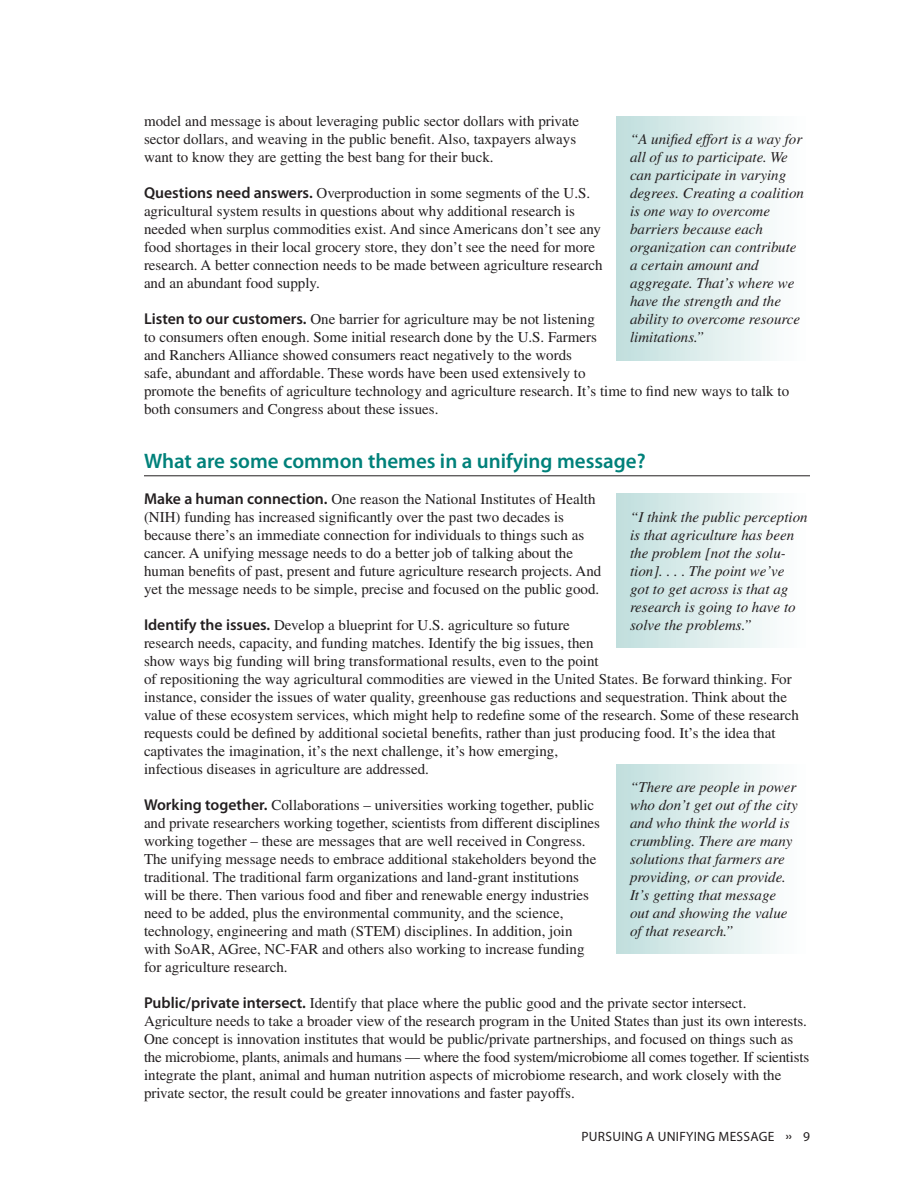
<style>
.page{position:relative;width:918px;height:1188px;background:#fff}
.page>*{position:absolute;margin:0;border:0;box-sizing:border-box;transform-origin:0 0}
.A_head_and_rule{font:600 21px "Myriad Pro";color:#00817a}
.Body_copy{font:15px/18px "Times";color:#231f20}
.tinted_quote{font:italic 15px/18px "Times";color:#231f20}
.t1{font:13.5px "Myriad Pro";letter-spacing:.02em;color:#231f20}
.s1{font-family:"Myriad Pro";font-weight:600;font-size:15.75px}
</style>
<div class="page">
<hr style="left:144px;top:476px;width:666px;height:1px;background:#231f20">
<div style="left:616px;top:116px;width:194px;height:244px;background:linear-gradient(to right,#c1dfdd,#fff)"></div>
<div style="left:616px;top:494px;width:194px;height:154px;background:linear-gradient(to right,#c1dfdd,#fff)"></div>
<div style="left:616px;top:764px;width:194px;height:190px;background:linear-gradient(to right,#c1dfdd,#fff)"></div>
<p class="Body_copy" style="left:144px;top:112px;width:437px">model and message is about leveraging public sector dollars with private sector dollars, and weaving in the public benefit. Also, taxpayers always want to know they are getting the best bang for their buck.</p>
<p class="Body_copy" style="left:144px;top:184px;width:460px"><span class="s1">Questions need answers.</span> Overproduction in some segments of the U.S. agricultural system results in questions about why additional research is needed when surplus commodities exist. And since Americans don’t see any food shortages in their local grocery store, they don’t see the need for more research. A better connection needs to be made between agriculture research and an abundant food supply.</p>
<p class="Body_copy" style="left:144px;top:310px;width:647px"><span class="s1">Listen to our customers.</span> One barrier for agriculture may be not listening<br>to consumers often enough. Some initial research done by the U.S. Farmers<br>and Ranchers Alliance showed consumers react negatively to the words<br>safe, abundant and affordable. These words have been used extensively to<br>promote the benefits of agriculture technology and agriculture research. It’s time to find new ways to talk to both consumers and Congress about these issues.</p>
<p class="A_head_and_rule" style="left:144px;top:448px;width:503px">What are some common themes in a unifying message?</p>
<p class="Body_copy" style="left:144px;top:490px;width:459px"><span class="s1">Make a human connection.</span> One reason the National Institutes of Health (NIH) funding has increased significantly over the past two decades is because there’s an immediate connection for individuals to things such as cancer. A unifying message needs to do a better job of talking about the human benefits of past, present and future agriculture research projects. And yet the message needs to be simple, precise and focused on the public good.</p>
<p class="Body_copy" style="left:144px;top:616px;width:656px"><span class="s1">Identify the issues.</span> Develop a blueprint for U.S. agriculture so future<br>research needs, capacity, and funding matches. Identify the big issues, then<br>show ways big funding will bring transformational results, even to the point<br>of repositioning the way agricultural commodities are viewed in the United States. Be forward thinking. For instance, consider the issues of water quality, greenhouse gas reductions and sequestration. Think about the value of these ecosystem services, which might help to redefine some of the research. Some of these research requests could be defined by additional societal benefits, rather than just producing food. It’s the idea that captivates the imagination, it’s the next challenge, it’s how emerging,<br>infectious diseases in agriculture are addressed.</p>
<p class="Body_copy" style="left:144px;top:796px;width:457px"><span class="s1">Working together.</span> Collaborations – universities working together, public and private researchers working together, scientists from different disciplines working together – these are messages that are well received in Congress.<br>The unifying message needs to embrace additional stakeholders beyond the traditional. The traditional farm organizations and land-grant institutions will be there. Then various food and fiber and renewable energy industries need to be added, plus the environmental community, and the science, technology, engineering and math (STEM) disciplines. In addition, join with SoAR, AGree, NC-FAR and others also working to increase funding for agriculture research.</p>
<p class="Body_copy" style="left:144px;top:994px;width:667px"><span class="s1">Public/private intersect.</span> Identify that place where the public good and the private sector intersect.<br>Agriculture needs to take a broader view of the research program in the United States than just its own interests.<br>One concept is innovation institutes that would be public/private partnerships, and focused on things such as the microbiome, plants, animals and humans — where the food system/microbiome all comes together. If scientists integrate the plant, animal and human nutrition aspects of microbiome research, and work closely with the private sector, the result could be greater innovations and faster payoffs.</p>
<p class="tinted_quote" style="left:630px;top:130px;width:176px">“A unified effort is a way for all of us to participate. We can participate in varying degrees. Creating a coalition is one way to overcome barriers because each organization can contribute a certain amount and aggregate. That’s where we have the strength and the ability to overcome resource limitations.”</p>
<p class="tinted_quote" style="left:630px;top:508px;width:179px">“I think the public perception is that agriculture has been the problem [not the solu&shy;tion]. . . . The point we’ve<br>got to get across is that ag research is going to have to solve the problems.”</p>
<p class="tinted_quote" style="left:630px;top:778px;width:169px">“There are people in power who don’t get out of the city and who think the world is crumbling. There are many solutions that farmers are providing, or can provide.<br>It’s getting that message out and showing the value of that research.”</p>
<p class="t1" style="left:581px;top:1128px;width:194px">PURSUING A UNIFYING MESSAGE</p>
<p class="t1" style="left:803px;top:1128px;width:8px">9</p>
</div>
